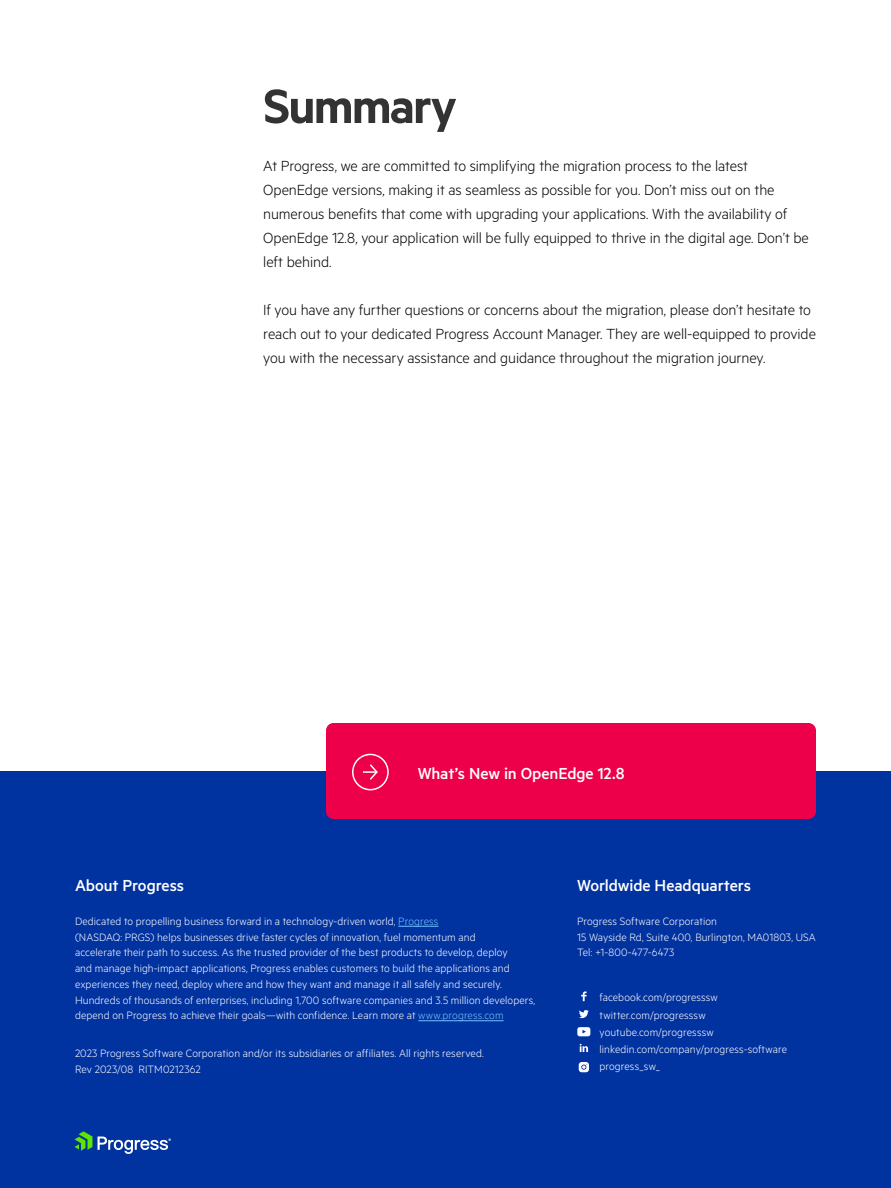
<style>
.page{position:relative;width:891px;height:1188px;background:#fff}
.page>*{position:absolute;margin:0;border:0;box-sizing:border-box;transform-origin:0 0}
.Main_Titles{font:600 54px "Metric";letter-spacing:-.035em;color:#333}
.t1{font:500 18px "Metric";letter-spacing:-.005em;color:#fff}
.Body_1{font:300 16.5px/24px "Metric";letter-spacing:-.005em;color:#000}
.t2{font:300 12px/15.8px "Metric";letter-spacing:.01em;color:#fff}
.s1{color:#76c1ff}
</style>
<div class="page">
<div style="left:0;top:771px;width:891px;height:417px;background:#0032a0"></div>
<svg style="left:74px;top:1131px;width:97px;height:23px"></svg>
<div style="left:326px;top:723px;width:490px;height:96px;background:#ed0049;border-radius:8px"></div>
<div style="left:352px;top:754px;width:37px;height:36px;border:2px solid #fff;border-radius:50%"></div>
<svg style="left:363px;top:764px;width:15px;height:16px"></svg>
<hr style="left:398px;top:926px;width:40px;height:1px;background:#76c1ff">
<hr style="left:418px;top:1020px;width:86px;height:1px;background:#76c1ff">
<svg style="left:581px;top:992px;width:6px;height:9px"></svg>
<svg style="left:579px;top:1010px;width:10px;height:8px"></svg>
<svg style="left:580px;top:1044px;width:8px;height:8px"></svg>
<svg style="left:577px;top:1027px;width:13px;height:9px"></svg>
<svg style="left:579px;top:1062px;width:10px;height:10px"></svg>
<p class="Main_Titles" style="left:263px;top:74px;width:195px">Summary</p>
<p class="Body_1" style="left:263px;top:153px;width:547px">At Progress, we are committed to simplifying the migration process to the latest OpenEdge versions, making it as seamless as possible for you. Don’t miss out on the numerous benefits that come with upgrading your applications. With the availability of OpenEdge 12.8, your application will be fully equipped to thrive in the digital age. Don’t be left behind.</p>
<p class="Body_1" style="left:263px;top:297px;width:554px">If you have any further questions or concerns about the migration, please don’t hesitate to reach out to your dedicated Progress Account Manager. They are well-equipped to provide you with the necessary assistance and guidance throughout the migration journey.</p>
<h2 class="t1" style="left:418px;top:763px;width:209px">What’s New in OpenEdge 12.8</h2>
<h2 class="t1" style="left:75px;top:875px;width:111px">About Progress</h2>
<p class="t2" style="left:75px;top:913px;width:462px">Dedicated to propelling business forward in a technology-driven world, <span class="s1">Progress<br></span>(NASDAQ: PRGS) helps businesses drive faster cycles of innovation, fuel momentum and<br>accelerate their path to success. As the trusted provider of the best products to develop, deploy<br>and manage high-impact applications, Progress enables customers to build the applications and experiences they need, deploy where and how they want and manage it all safely and securely.<br>Hundreds of thousands of enterprises, including 1,700 software companies and 3.5 million developers, depend on Progress to achieve their goals—with confidence. Learn more at <span class="s1">www.progress.com</span></p>
<p class="t2" style="left:75px;top:1045px;width:410px">2023 Progress Software Corporation and/or its subsidiaries or affiliates. All rights reserved.<br>Rev 2023/08 RITM0212362</p>
<h2 class="t1" style="left:577px;top:875px;width:176px">Worldwide Headquarters</h2>
<p class="t2" style="left:577px;top:913px;width:240px">Progress Software Corporation<br>15 Wayside Rd, Suite 400, Burlington, MA01803, USA<br>Tel: +1-800-477-6473</p>
<p class="t2" style="left:600px;top:988px;width:189px;line-height:17.2px">facebook.com/progresssw twitter.com/progresssw youtube.com/progresssw linkedin.com/company/progress-software progress_sw_</p>
</div>
